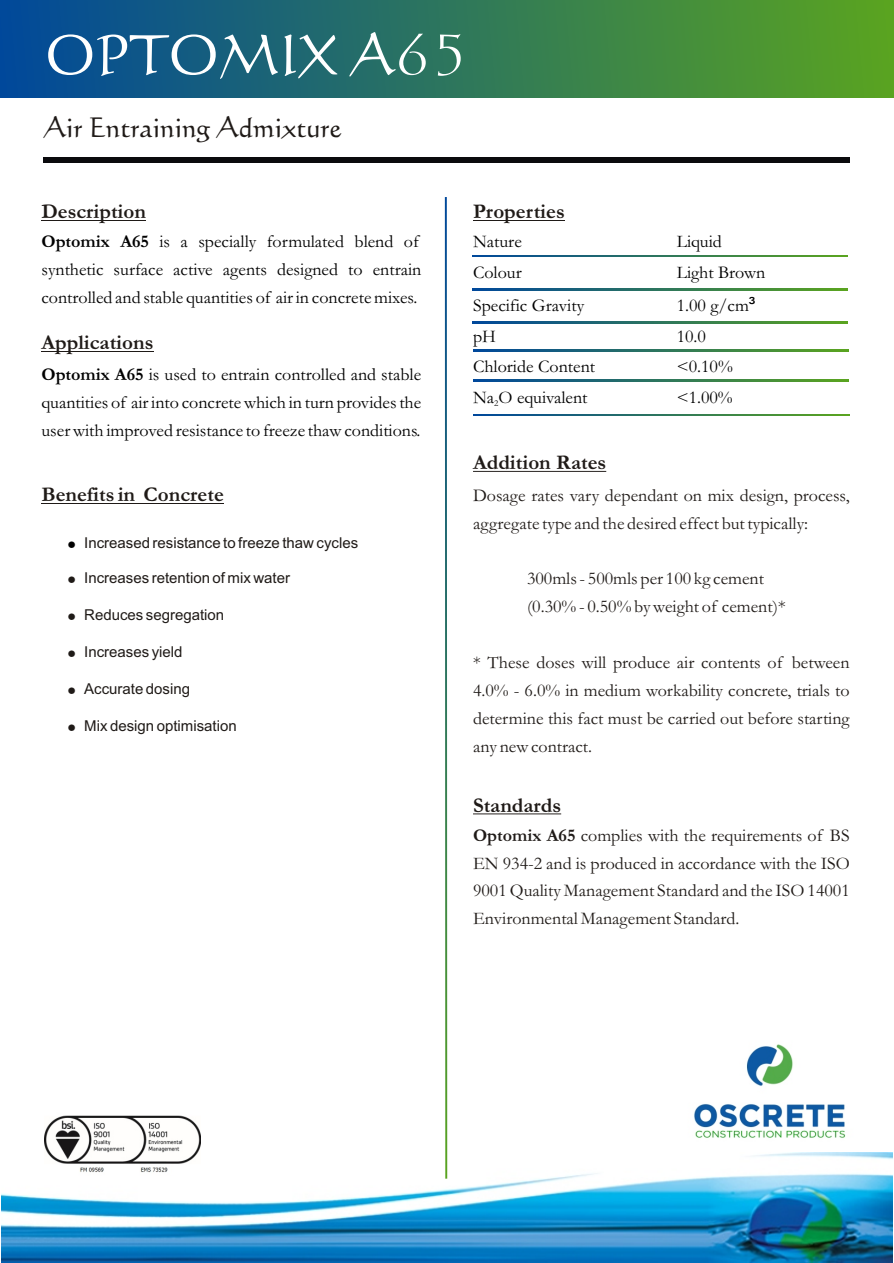
<style>
.page{position:relative;width:894px;height:1263px;background:#fff}
.page>*{position:absolute;margin:0;border:0;box-sizing:border-box;transform-origin:0 0}
.t1{font:54px "Calligraph 421 BT";color:#fff}
.t2{font:27px "Calligraph 421 BT";color:#1f1a17}
.t3{font:700 21px "Garamond";color:#1f1a17}
.t4{font:18px/27.9px "Garamond";color:#1f1a17}
.t5{font:18px/27.9px "Garamond";color:#000}
.t6{font:15px "Arial";color:#1f1a17}
.s1{font-family:"Calligraph 810 BT";font-size:60px}
.s2{font-weight:700}
.s3{font-family:"Arial";font-size:19.5px}
</style>
<div class="page">
<div style="left:44px;top:157px;width:806px;height:6px;background:#0a0a0d"></div>
<img style="left:1px;top:1152px;width:892px;height:111px">
<hr style="left:41px;top:220px;width:105px;height:1px;background:#1f1a17">
<hr style="left:41px;top:351px;width:112px;height:1px;background:#1f1a17">
<hr style="left:41px;top:503px;width:183px;height:1px;background:#1f1a17">
<hr style="left:473px;top:220px;width:92px;height:1px;background:#1f1a17">
<hr style="left:473px;top:471px;width:133px;height:1px;background:#1f1a17">
<hr style="left:473px;top:813px;width:88px;height:1px;background:#1f1a17">
<div style="left:0;top:0;width:894px;height:98px;background:linear-gradient(to right,#00489b,#5aa420)"></div>
<svg style="left:445px;top:197px;width:2px;height:982px;background:#3a7e68"></svg>
<svg style="left:472px;top:255px;width:376px;height:2px"></svg>
<svg style="left:472px;top:289px;width:376px;height:1px"></svg>
<svg style="left:472px;top:322px;width:376px;height:2px"></svg>
<svg style="left:473px;top:350px;width:376px;height:1px"></svg>
<svg style="left:473px;top:380px;width:376px;height:2px"></svg>
<svg style="left:474px;top:414px;width:376px;height:2px"></svg>
<img style="left:44px;top:1115px;width:157px;height:60px">
<img style="left:694px;top:1044px;width:152px;height:94px">
<h1 class="t1" style="left:45px;top:33px;width:424px">OPTOMIX A<span class="s1">65</span></h1>
<h2 class="t2" style="left:44px;top:116px;width:299px">Air Entraining Admixture</h2>
<p class="t3" style="left:41px;top:204px;width:106px">Description</p>
<p class="t5" style="left:41px;top:230px;width:381px"><span class="s2">Optomix A65</span> is a specially formulated blend of synthetic surface active agents designed to entrain controlled and stable quantities of air in concrete mixes.</p>
<p class="t3" style="left:41px;top:335px;width:113px">Applications</p>
<p class="t5" style="left:41px;top:363px;width:381px;text-align:justify"><span class="s2">Optomix A65</span> is used to entrain controlled and stable quantities of air into concrete which in turn provides the user with improved resistance to freeze thaw conditions.</p>
<p class="t3" style="left:41px;top:487px;width:184px">Benefits in Concrete</p>
<p class="t6" style="left:84px;top:537px;width:276px">Increased resistance to freeze thaw cycles</p>
<p class="t6" style="left:84px;top:572px;width:207px">Increases retention of mix water</p>
<p class="t6" style="left:84px;top:609px;width:142px">Reduces segregation</p>
<p class="t6" style="left:84px;top:646px;width:100px">Increases yield</p>
<p class="t6" style="left:84px;top:683px;width:107px">Accurate dosing</p>
<p class="t6" style="left:84px;top:720px;width:154px">Mix design optimisation</p>
<p class="t3" style="left:473px;top:205px;width:93px">Properties</p>
<p class="t5" style="left:473px;top:230px;width:50px">Nature</p>
<p class="t5" style="left:677px;top:230px;width:47px">Liquid</p>
<p class="t5" style="left:473px;top:260px;width:50px">Colour</p>
<p class="t5" style="left:677px;top:260px;width:90px">Light Brown</p>
<p class="t5" style="left:473px;top:294px;width:113px">Specific Gravity</p>
<p class="t5" style="left:677px;top:294px;width:80px">1.00 g/cm<span class="s3">³</span></p>
<p class="t5" style="left:473px;top:324px;width:24px">pH</p>
<p class="t5" style="left:677px;top:324px;width:31px">10.0</p>
<p class="t5" style="left:473px;top:355px;width:124px">Chloride Content</p>
<p class="t5" style="left:677px;top:355px;width:58px">&lt;0.10%</p>
<p class="t5" style="left:473px;top:385px;width:116px">Na<sub>2</sub>O equivalent</p>
<p class="t5" style="left:677px;top:385px;width:58px">&lt;1.00%</p>
<p class="t3" style="left:473px;top:455px;width:135px">Addition Rates</p>
<p class="t4" style="left:473px;top:483px;width:378px">Dosage rates vary dependant on mix design, process, aggregate type and the desired effect but typically:</p>
<p class="t4" style="left:527px;top:567px;width:260px">300mls - 500mls per 100 kg cement (0.30% - 0.50% by weight of cement)*</p>
<p class="t4" style="left:473px;top:651px;width:378px;text-align:justify">* These doses will produce air contents of between 4.0% - 6.0% in medium workability concrete, trials to determine this fact must be carried out before starting any new contract.</p>
<p class="t3" style="left:473px;top:798px;width:90px">Standards</p>
<p class="t4" style="left:473px;top:823px;width:378px;text-align:justify"><span class="s2">Optomix A65</span> complies with the requirements of BS EN 934-2 and is produced in accordance with the ISO 9001 Quality Management Standard and the ISO 14001<br>Environmental Management Standard.</p>
</div>
